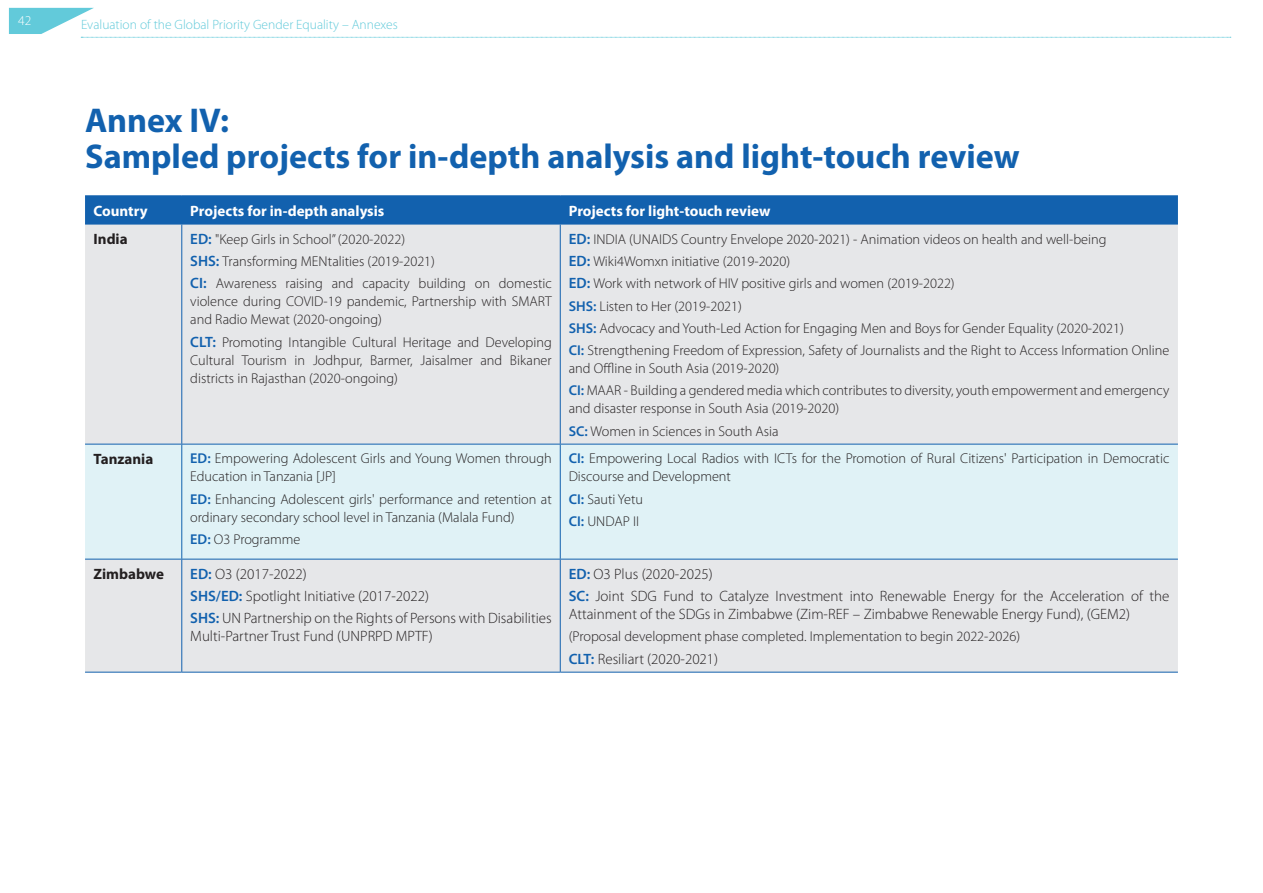
<style>
.page{position:relative;width:1263px;height:893px;background:#fff}
.page>*{position:absolute;margin:0;border:0;box-sizing:border-box;transform-origin:0 0}
._05-Titre_Annex_22{font:700 34.5px/36px "Myriad Pro";color:#1261ae}
._03-Texte_margin_imb{font:300 15px/18px "Myriad Pro";color:#231f20}
._03-Texte_margin{font:700 15px "Myriad Pro";color:#fff}
._03-Texte_margin-2{font:700 15px "Myriad Pro";color:#231f20}
._03-Texte_margin_imb-2{font:300 14.25px/18px "Myriad Pro";color:#231f20}
.t1{font:300 13.5px "Myriad Pro";color:#62cada}
.t2{font:300 13.5px "Myriad Pro";color:#fff}
.s1{font-weight:600;font-size:15px;color:#1261ae}
.s2{font-weight:600;color:#1261ae}
</style>
<div class="page">
<svg style="left:9px;top:8px;width:1222px;height:30px"></svg>
<div style="left:85px;top:225px;width:1093px;height:447px;background:#e6e7e9"></div>
<div style="left:85px;top:445px;width:1093px;height:114px;background:#e0f2f6"></div>
<hr style="left:181px;top:444px;width:1px;height:115px;background:#1261ae">
<hr style="left:560px;top:444px;width:1px;height:115px;background:#1261ae">
<hr style="left:85px;top:559px;width:97px;height:1px;background:#1261ae">
<hr style="left:182px;top:559px;width:378px;height:1px;background:#1261ae">
<hr style="left:181px;top:559px;width:1px;height:113px;background:#1261ae">
<hr style="left:560px;top:559px;width:618px;height:1px;background:#1261ae">
<hr style="left:560px;top:559px;width:1px;height:113px;background:#1261ae">
<hr style="left:85px;top:195px;width:97px;height:1px;background:#1261ae">
<hr style="left:182px;top:195px;width:378px;height:1px;background:#1261ae">
<hr style="left:560px;top:195px;width:618px;height:1px;background:#1261ae">
<div style="left:85px;top:196px;width:1093px;height:28px;background:#1261ae"></div>
<hr style="left:85px;top:224px;width:97px;height:1px;background:#1261ae">
<hr style="left:182px;top:224px;width:378px;height:1px;background:#1261ae">
<hr style="left:560px;top:224px;width:618px;height:1px;background:#1261ae">
<hr style="left:85px;top:672px;width:97px;height:1px;background:#1261ae">
<hr style="left:182px;top:672px;width:378px;height:1px;background:#1261ae">
<hr style="left:560px;top:672px;width:618px;height:1px;background:#1261ae">
<hr style="left:85px;top:444px;width:97px;height:1px;background:#1261ae">
<hr style="left:181px;top:224px;width:1px;height:220px;background:#1261ae">
<hr style="left:182px;top:444px;width:378px;height:1px;background:#1261ae">
<hr style="left:560px;top:224px;width:1px;height:220px;background:#1261ae">
<hr style="left:560px;top:444px;width:618px;height:1px;background:#1261ae">
<p class="t2" style="left:18px;top:12px;width:15px">42</p>
<p class="t1" style="left:81px;top:16px;width:318px">Evaluation of the Global Priority Gender Equality – Annexes</p>
<p class="_05-Titre_Annex_22" style="left:85px;top:101px;width:936px">Annex IV:<br>Sampled projects for in-depth analysis and light-touch review</p>
<p class="_03-Texte_margin" style="left:94px;top:201px;width:56px">Country</p>
<p class="_03-Texte_margin" style="left:190px;top:201px;width:196px">Projects for in-depth analysis</p>
<p class="_03-Texte_margin" style="left:569px;top:201px;width:203px">Projects for light-touch review</p>
<p class="_03-Texte_margin-2" style="left:94px;top:229px;width:36px">India</p>
<p class="_03-Texte_margin_imb-2" style="left:190px;top:230px;width:216px"><span class="s1">ED:</span> "Keep Girls in School” (2020-2022)</p>
<p class="_03-Texte_margin_imb-2" style="left:190px;top:252px;width:246px"><span class="s1">SHS:</span> Transforming MENtalities (2019-2021)</p>
<p class="_03-Texte_margin_imb-2" style="left:190px;top:274px;width:363px;text-align:justify"><span class="s1">CI:</span> Awareness raising and capacity building on domestic violence during COVID-19 pandemic, Partnership with SMART and Radio Mewat (2020-ongoing)</p>
<p class="_03-Texte_margin_imb-2" style="left:190px;top:333px;width:363px;text-align:justify"><span class="s1">CLT:</span> Promoting Intangible Cultural Heritage and Developing Cultural Tourism in Jodhpur, Barmer, Jaisalmer and Bikaner districts in Rajasthan (2020-ongoing)</p>
<p class="_03-Texte_margin_imb-2" style="left:569px;top:230px;width:539px"><span class="s1">ED:</span> INDIA (UNAIDS Country Envelope 2020-2021) - Animation videos on health and well-being</p>
<p class="_03-Texte_margin_imb-2" style="left:569px;top:252px;width:223px"><span class="s1">ED:</span> Wiki4Womxn initiative (2019-2020)</p>
<p class="_03-Texte_margin_imb-2" style="left:569px;top:274px;width:387px"><span class="s1">ED:</span> Work with network of HIV positive girls and women (2019-2022)</p>
<p class="_03-Texte_margin_imb-2" style="left:569px;top:297px;width:175px"><span class="s2">SHS:</span> Listen to Her (2019-2021)</p>
<p class="_03-Texte_margin_imb-2" style="left:569px;top:319px;width:556px"><span class="s2">SHS:</span> Advocacy and Youth-Led Action for Engaging Men and Boys for Gender Equality (2020-2021)</p>
<p class="_03-Texte_margin_imb-2" style="left:569px;top:341px;width:602px"><span class="s2">CI:</span> Strengthening Freedom of Expression, Safety of Journalists and the Right to Access Information Online and Offline in South Asia (2019-2020)</p>
<p class="_03-Texte_margin_imb-2" style="left:569px;top:381px;width:602px"><span class="s2">CI:</span> MAAR - Building a gendered media which contributes to diversity, youth empowerment and emergency and disaster response in South Asia (2019-2020)</p>
<p class="_03-Texte_margin_imb-2" style="left:569px;top:422px;width:211px"><span class="s2">SC:</span> Women in Sciences in South Asia</p>
<p class="_03-Texte_margin-2" style="left:94px;top:449px;width:61px">Tanzania</p>
<p class="_03-Texte_margin_imb-2" style="left:190px;top:449px;width:363px"><span class="s2">ED:</span> Empowering Adolescent Girls and Young Women through<br>Education in Tanzania [JP]</p>
<p class="_03-Texte_margin_imb-2" style="left:190px;top:490px;width:363px"><span class="s2">ED:</span> Enhancing Adolescent girls' performance and retention at ordinary secondary school level in Tanzania (Malala Fund)</p>
<p class="_03-Texte_margin_imb-2" style="left:190px;top:530px;width:112px"><span class="s2">ED:</span> O3 Programme</p>
<p class="_03-Texte_margin-2" style="left:94px;top:564px;width:72px">Zimbabwe</p>
<p class="_03-Texte_margin_imb" style="left:190px;top:565px;width:118px"><span class="s2">ED:</span> O3 (2017-2022)</p>
<p class="_03-Texte_margin_imb" style="left:190px;top:587px;width:240px"><span class="s2">SHS/ED:</span> Spotlight Initiative (2017-2022)</p>
<p class="_03-Texte_margin_imb" style="left:190px;top:609px;width:363px"><span class="s2">SHS:</span> UN Partnership on the Rights of Persons with Disabilities<br>Multi-Partner Trust Fund (UNPRPD MPTF)</p>
<p class="_03-Texte_margin_imb-2" style="left:569px;top:449px;width:602px"><span class="s2">CI:</span> Empowering Local Radios with ICTs for the Promotion of Rural Citizens' Participation in Democratic<br>Discourse and Development</p>
<p class="_03-Texte_margin_imb-2" style="left:569px;top:490px;width:76px"><span class="s2">CI:</span> Sauti Yetu</p>
<p class="_03-Texte_margin_imb-2" style="left:569px;top:512px;width:72px"><span class="s2">CI:</span> UNDAP II</p>
<p class="_03-Texte_margin_imb" style="left:569px;top:565px;width:145px"><span class="s2">ED:</span> O3 Plus (2020-2025)</p>
<p class="_03-Texte_margin_imb" style="left:569px;top:587px;width:602px"><span class="s2">SC:</span> Joint SDG Fund to Catalyze Investment into Renewable Energy for the Acceleration of the<br>Attainment of the SDGs in Zimbabwe (Zim-REF – Zimbabwe Renewable Energy Fund), (GEM2)</p>
<p class="_03-Texte_margin_imb-2" style="left:569px;top:627px;width:453px">(Proposal development phase completed. Implementation to begin 2022-2026)</p>
<p class="_03-Texte_margin_imb" style="left:569px;top:649px;width:151px"><span class="s2">CLT:</span> Resiliart (2020-2021)</p>
</div>
